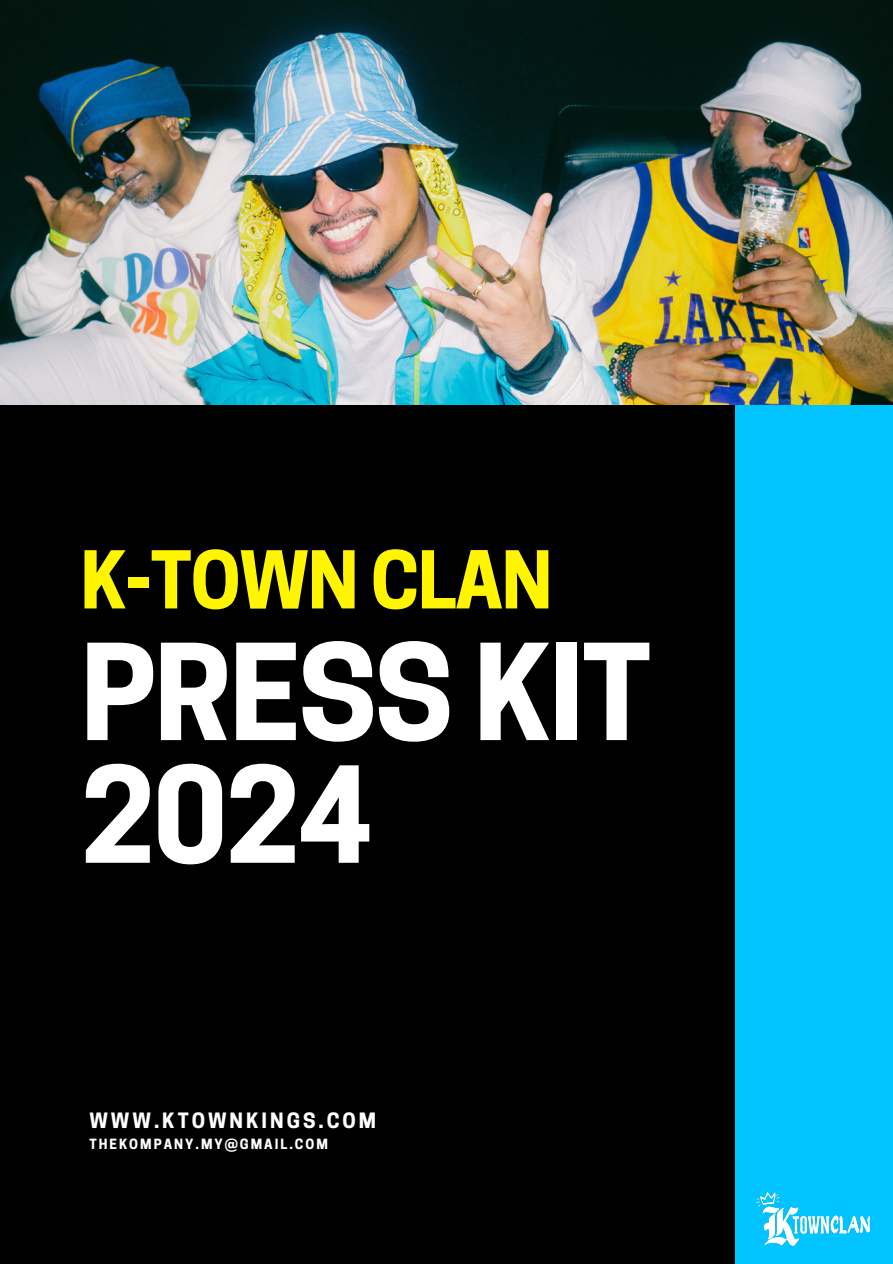
<style>
.page{position:relative;width:893px;height:1264px;background:#fff}
.page>*{position:absolute;margin:0;border:0;box-sizing:border-box;transform-origin:0 0}
.t1{font:700 124.8px/122.7px "Cooper Hewitt";letter-spacing:-.02em;color:#fff}
.t2{font:700 74.7px "Cooper Hewitt";letter-spacing:-.02em;color:#fff500}
.t3{font:700 19.8px "Cooper Hewitt";letter-spacing:.15em;color:#fff}
.t4{font:700 13.2px "Cooper Hewitt";letter-spacing:.15em;color:#fff}
</style>
<div class="page">
<div style="left:0;top:0;width:892px;height:1263px;background:#00c3ff"></div>
<div style="left:0;top:404px;width:734px;height:859px;background:#000"></div>
<img style="left:0;top:0;width:892px;height:404px">
<img style="left:755px;top:1192px;width:116px;height:54px">
<p class="t2" style="left:80px;top:552px;width:473px">K-TOWN CLAN</p>
<p class="t1" style="left:80px;top:647px;width:572px">PRESS KIT<br>2024</p>
<p class="t3" style="left:89px;top:1113px;width:288px">WWW.KTOWNKINGS.COM</p>
<p class="t4" style="left:89px;top:1138px;width:240px">THEKOMPANY.MY@GMAIL.COM</p>
</div>
